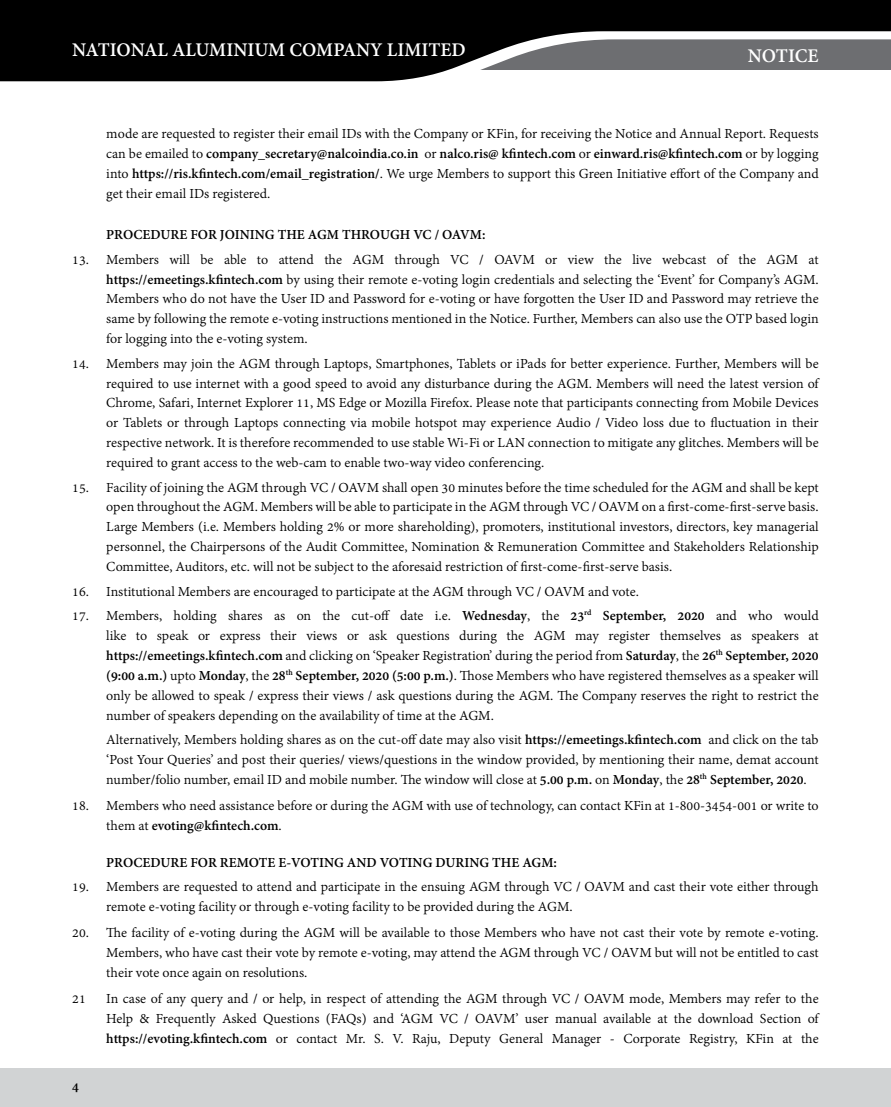
<style>
.page{position:relative;width:891px;height:1107px;background:#fff}
.page>*{position:absolute;margin:0;border:0;box-sizing:border-box;transform-origin:0 0}
.t1{font:700 21px "Adobe Devanagari";color:#fff}
.t2{font:15px/20px "Adobe Devanagari";color:#000;text-align:justify}
.t3{font:700 15px "Adobe Devanagari";color:#000}
.s1{font-weight:700}
</style>
<div class="page">
<div style="left:0;top:0;width:891px;height:31px;background:#000"></div>
<svg style="left:0;top:31px;width:891px;height:51px;fill:#000"></svg>
<div style="left:0;top:1069px;width:891px;height:38px;background:#d1d3d4"></div>
<h1 class="t1" style="left:72px;top:38px;width:395px">NATIONAL ALUMINIUM COMPANY LIMITED</h1>
<h1 class="t1" style="left:748px;top:44px;width:72px">NOTICE</h1>
<p class="t2" style="left:106px;top:125px;width:714px">mode are requested to register their email IDs with the Company or KFin, for receiving the Notice and Annual Report. Requests can be emailed to <span class="s1">company_secretary@nalcoindia.co.in</span> or <span class="s1">nalco.ris@ kfintech.com</span> or <span class="s1">einward.ris@kfintech.com</span> or by logging into <span class="s1">https://ris.kfintech.com/email_registration/</span>. We urge Members to support this Green Initiative effort of the Company and get their email IDs registered.</p>
<p class="t3" style="left:106px;top:226px;width:381px">PROCEDURE FOR JOINING THE AGM THROUGH VC / OAVM:</p>
<p class="t2" style="left:106px;top:250px;width:714px;text-indent:-34px">13. Members will be able to attend the AGM through VC / OAVM or view the live webcast of the AGM at <span class="s1">https://emeetings.kfintech.com</span> by using their remote e-voting login credentials and selecting the ‘Event’ for Company’s AGM.<br>Members who do not have the User ID and Password for e-voting or have forgotten the User ID and Password may retrieve the same by following the remote e-voting instructions mentioned in the Notice. Further, Members can also use the OTP based login for logging into the e-voting system.</p>
<p class="t2" style="left:106px;top:354px;width:714px;text-indent:-34px">14. Members may join the AGM through Laptops, Smartphones, Tablets or iPads for better experience. Further, Members will be required to use internet with a good speed to avoid any disturbance during the AGM. Members will need the latest version of Chrome, Safari, Internet Explorer 11, MS Edge or Mozilla Firefox. Please note that participants connecting from Mobile Devices or Tablets or through Laptops connecting via mobile hotspot may experience Audio / Video loss due to fluctuation in their respective network. It is therefore recommended to use stable Wi-Fi or LAN connection to mitigate any glitches. Members will be required to grant access to the web-cam to enable two-way video conferencing.</p>
<p class="t2" style="left:106px;top:478px;width:714px;text-indent:-34px">15. Facility of joining the AGM through VC / OAVM shall open 30 minutes before the time scheduled for the AGM and shall be kept open throughout the AGM. Members will be able to participate in the AGM through VC / OAVM on a first-come-first-serve basis.<br>Large Members (i.e. Members holding 2% or more shareholding), promoters, institutional investors, directors, key managerial personnel, the Chairpersons of the Audit Committee, Nomination &amp; Remuneration Committee and Stakeholders Relationship Committee, Auditors, etc. will not be subject to the aforesaid restriction of first-come-first-serve basis.</p>
<p class="t2" style="left:72px;top:582px;width:568px">16. Institutional Members are encouraged to participate at the AGM through VC / OAVM and vote.</p>
<p class="t2" style="left:106px;top:607px;width:714px;text-indent:-34px">17. Members, holding shares as on the cut-off date i.e. <span class="s1">Wednesday</span>, the <span class="s1">23</span><sup>rd</sup> <span class="s1">September, 2020</span> and who would like to speak or express their views or ask questions during the AGM may register themselves as speakers at <span class="s1">https://emeetings.kfintech.com</span> and clicking on ‘Speaker Registration’ during the period from <span class="s1">Saturday</span>, the <span class="s1">26</span><sup>th</sup> <span class="s1">September, 2020 (9:00 a.m.)</span> upto <span class="s1">Monday</span>, the <span class="s1">28</span><sup>th</sup> <span class="s1">September, 2020 (5:00 p.m.)</span>. Those Members who have registered themselves as a speaker will only be allowed to speak / express their views / ask questions during the AGM. The Company reserves the right to restrict the number of speakers depending on the availability of time at the AGM.</p>
<p class="t2" style="left:106px;top:731px;width:714px">Alternatively, Members holding shares as on the cut-off date may also visit <span class="s1">https://emeetings.kfintech.com</span> and click on the tab ‘Post Your Queries’ and post their queries/ views/questions in the window provided, by mentioning their name, demat account number/folio number, email ID and mobile number. The window will close at <span class="s1">5.00 p.m.</span> on <span class="s1">Monday</span>, the <span class="s1">28</span><sup>th</sup> <span class="s1">September, 2020</span>.</p>
<p class="t2" style="left:106px;top:797px;width:714px;text-indent:-34px">18. Members who need assistance before or during the AGM with use of technology, can contact KFin at 1-800-3454-001 or write to them at <span class="s1">evoting@kfintech.com</span>.</p>
<p class="t3" style="left:106px;top:854px;width:452px">PROCEDURE FOR REMOTE E-VOTING AND VOTING DURING THE AGM:</p>
<p class="t2" style="left:106px;top:878px;width:714px;text-indent:-34px">19. Members are requested to attend and participate in the ensuing AGM through VC / OAVM and cast their vote either through remote e-voting facility or through e-voting facility to be provided during the AGM.</p>
<p class="t2" style="left:106px;top:924px;width:714px;text-indent:-34px">20. The facility of e-voting during the AGM will be available to those Members who have not cast their vote by remote e-voting.<br>Members, who have cast their vote by remote e-voting, may attend the AGM through VC / OAVM but will not be entitled to cast their vote once again on resolutions.</p>
<p class="t2" style="left:72px;top:990px;width:15px">21</p>
<p class="t2" style="left:106px;top:990px;width:714px">In case of any query and / or help, in respect of attending the AGM through VC / OAVM mode, Members may refer to the Help &amp; Frequently Asked Questions (FAQs) and ‘AGM VC / OAVM’ user manual available at the download Section of <span class="s1">https://evoting.kfintech.com</span> or contact Mr. S. V. Raju, Deputy General Manager - Corporate Registry, KFin at the</p>
<p class="t3" style="left:72px;top:1078px;width:8px">4</p>
</div>
